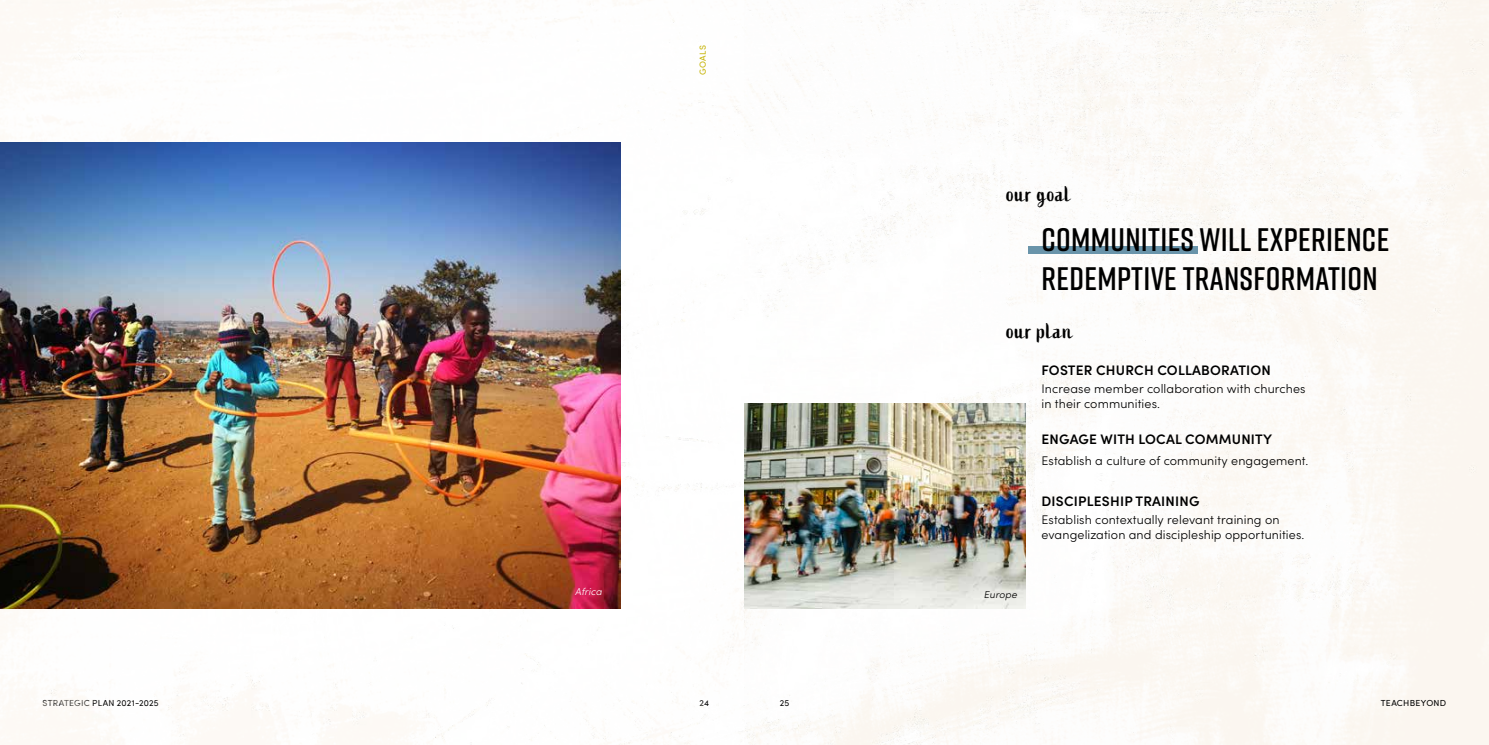
<style>
.page{position:relative;width:1489px;height:745px;background:#fff}
.page>*{position:absolute;margin:0;border:0;box-sizing:border-box;transform-origin:0 0}
.t1{font:600 32.5px/39px "Rift";letter-spacing:.01em;color:#000}
.t2{font:22.5px "Active";letter-spacing:.05em;color:#000}
.t3{font:600 13.75px "Sofia Pro";letter-spacing:.015em;color:#000}
.t4{font:300 12.5px/15px "Sofia Pro";letter-spacing:.01em;color:#000}
.t5{font:italic 300 10px "Sofia Pro";letter-spacing:.005em;color:#fff}
.t6{font:italic 300 10px "Sofia Pro";letter-spacing:.02em;color:#000}
.t7{font:8.75px "Sofia Pro";letter-spacing:.03em;color:#000}
.t8{font:8.75px "Sofia Pro";color:#c4b200}
</style>
<div class="page">
<img style="left:0;top:0;width:1488px;height:744px">
<img style="left:0;top:142px;width:620px;height:465px">
<img style="left:744px;top:403px;width:281px;height:205px">
<div style="left:1028px;top:246px;width:169px;height:8px;background:#6994aa"></div>
<p class="t8" style="left:696px;top:75px;width:30px;rotate:-90deg">goals</p>
<p class="t5" style="left:575px;top:584px;width:28px">Africa</p>
<p class="t7" style="left:43px;top:696px;width:117px">STRATEGIC PLAN 2021-2025</p>
<p class="t7" style="left:699px;top:696px;width:11px">24</p>
<p class="t7" style="left:780px;top:696px;width:11px">25</p>
<h2 class="t2" style="left:1006px;top:180px;width:65px">our goal</h2>
<h1 class="t1" style="left:1041px;top:219px;width:349px">COMMUNITIES WILL EXPERIENCE<br>REDEMPTIVE TRANSFORMATION</h1>
<h2 class="t2" style="left:1006px;top:317px;width:67px">our plan</h2>
<p class="t6" style="left:984px;top:586px;width:35px">Europe</p>
<p class="t3" style="left:1041px;top:360px;width:231px">FOSTER CHURCH COLLABORATION</p>
<p class="t4" style="left:1041px;top:380px;width:266px">Increase member collaboration with churches in their communities.</p>
<p class="t3" style="left:1041px;top:428px;width:232px">ENGAGE WITH LOCAL COMMUNITY</p>
<p class="t4" style="left:1041px;top:452px;width:268px">Establish a culture of community engagement.</p>
<p class="t3" style="left:1041px;top:490px;width:159px">DISCIPLESHIP TRAINING</p>
<p class="t4" style="left:1041px;top:511px;width:264px">Establish contextually relevant training on evangelization and discipleship opportunities.</p>
<p class="t7" style="left:1380px;top:696px;width:67px">TEACHBEYOND</p>
</div>
